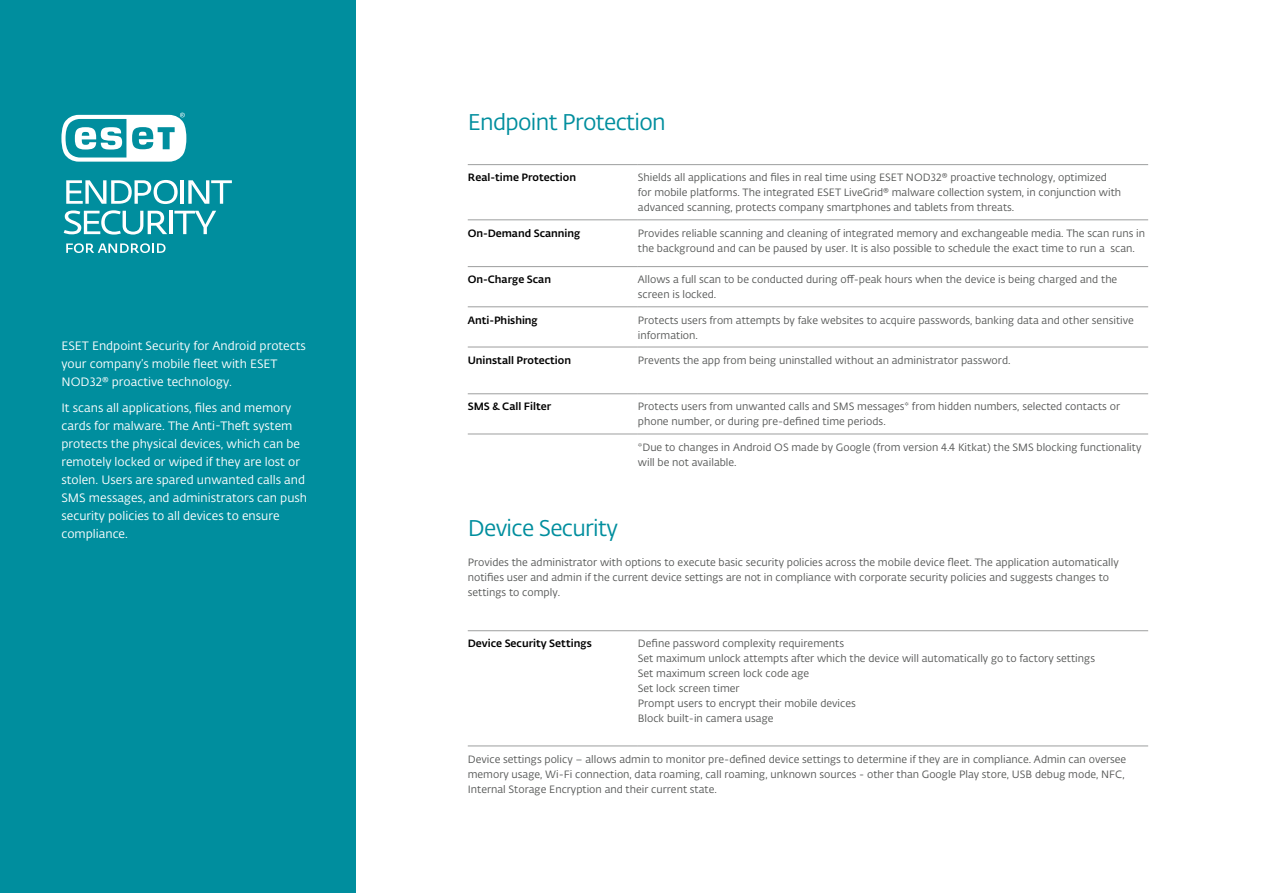
<style>
.page{position:relative;width:1263px;height:893px;background:#fff}
.page>*{position:absolute;margin:0;border:0;box-sizing:border-box;transform-origin:0 0}
.t1{font:22.5px "Fedra Sans Alt Pro Book LF";letter-spacing:-.03em;color:#008e9e}
.t2{font:12px/18px "Fedra Sans Alt Pro Book LF";color:#fff}
.t3{font:10.5px/15px "Fedra Sans Alt Pro Book LF";color:#555756}
.t4{font:10.5px "Fedra Sans Alt Pro Med LF";color:#000}
</style>
<div class="page">
<div style="left:0;top:0;width:355px;height:893px;background:#008e9e"></div>
<hr style="left:468px;top:164px;width:170px;height:1px;background:#9d9e9e">
<hr style="left:638px;top:164px;width:510px;height:1px;background:#9d9e9e">
<hr style="left:468px;top:219px;width:170px;height:1px;background:#9d9e9e">
<hr style="left:638px;top:219px;width:510px;height:1px;background:#9d9e9e">
<hr style="left:468px;top:266px;width:170px;height:1px;background:#9d9e9e">
<hr style="left:638px;top:266px;width:510px;height:1px;background:#9d9e9e">
<hr style="left:468px;top:347px;width:170px;height:1px;background:#9d9e9e">
<hr style="left:638px;top:347px;width:510px;height:1px;background:#9d9e9e">
<hr style="left:468px;top:393px;width:170px;height:1px;background:#9d9e9e">
<hr style="left:638px;top:393px;width:510px;height:1px;background:#9d9e9e">
<hr style="left:468px;top:434px;width:170px;height:1px;background:#9d9e9e">
<hr style="left:638px;top:434px;width:510px;height:1px;background:#9d9e9e">
<hr style="left:468px;top:306px;width:170px;height:1px;background:#9d9e9e">
<hr style="left:638px;top:306px;width:510px;height:1px;background:#9d9e9e">
<svg style="left:66px;top:180px;width:112px;height:24px"></svg>
<hr style="left:181px;top:180px;width:3px;height:24px;background:#fff">
<svg style="left:188px;top:180px;width:44px;height:24px"></svg>
<svg style="left:64px;top:210px;width:103px;height:25px"></svg>
<hr style="left:169px;top:211px;width:4px;height:23px;background:#fff">
<svg style="left:174px;top:211px;width:42px;height:23px"></svg>
<svg style="left:61px;top:113px;width:125px;height:49px"></svg>
<svg style="left:66px;top:243px;width:100px;height:10px"></svg>
<hr style="left:468px;top:746px;width:170px;height:1px;background:#9d9e9e">
<hr style="left:638px;top:746px;width:510px;height:1px;background:#9d9e9e">
<hr style="left:468px;top:630px;width:170px;height:1px;background:#9d9e9e">
<hr style="left:638px;top:630px;width:510px;height:1px;background:#9d9e9e">
<p class="t2" style="left:61px;top:336px;width:246px">ESET Endpoint Security for Android protects your company’s mobile fleet with ESET<br>NOD32® proactive technology.</p>
<p class="t2" style="left:61px;top:398px;width:247px">It scans all applications, files and memory cards for malware. The Anti-Theft system protects the physical devices, which can be remotely locked or wiped if they are lost or stolen. Users are spared unwanted calls and SMS messages, and administrators can push security policies to all devices to ensure compliance.</p>
<p class="t1" style="left:468px;top:107px;width:200px">Endpoint Protection</p>
<p class="t4" style="left:468px;top:170px;width:110px">Real-time Protection</p>
<p class="t3" style="left:638px;top:170px;width:485px">Shields all applications and files in real time using ESET NOD32® proactive technology, optimized for mobile platforms. The integrated ESET LiveGrid® malware collection system, in conjunction with advanced scanning, protects company smartphones and tablets from threats.</p>
<p class="t4" style="left:468px;top:225px;width:114px">On-Demand Scanning</p>
<p class="t3" style="left:638px;top:225px;width:509px">Provides reliable scanning and cleaning of integrated memory and exchangeable media. The scan runs in the background and can be paused by user. It is also possible to schedule the exact time to run a scan.</p>
<p class="t4" style="left:468px;top:272px;width:85px">On-Charge Scan</p>
<p class="t3" style="left:638px;top:272px;width:481px">Allows a full scan to be conducted during off-peak hours when the device is being charged and the screen is locked.</p>
<p class="t4" style="left:468px;top:312px;width:72px">Anti-Phishing</p>
<p class="t3" style="left:638px;top:312px;width:498px">Protects users from attempts by fake websites to acquire passwords, banking data and other sensitive information.</p>
<p class="t4" style="left:468px;top:352px;width:105px">Uninstall Protection</p>
<p class="t3" style="left:638px;top:352px;width:374px">Prevents the app from being uninstalled without an administrator password.</p>
<p class="t4" style="left:468px;top:399px;width:85px">SMS &amp; Call Filter</p>
<p class="t3" style="left:638px;top:399px;width:484px">Protects users from unwanted calls and SMS messages* from hidden numbers, selected contacts or phone number, or during pre-defined time periods.</p>
<p class="t3" style="left:638px;top:439px;width:505px">*Due to changes in Android OS made by Google (from version 4.4 Kitkat) the SMS blocking functionality will be not available.</p>
<p class="t1" style="left:468px;top:513px;width:152px">Device Security</p>
<p class="t3" style="left:468px;top:555px;width:652px">Provides the administrator with options to execute basic security policies across the mobile device fleet. The application automatically notifies user and admin if the current device settings are not in compliance with corporate security policies and suggests changes to settings to comply.</p>
<p class="t4" style="left:468px;top:636px;width:125px">Device Security Settings</p>
<p class="t3" style="left:638px;top:636px;width:208px">Define password complexity requirements</p>
<p class="t3" style="left:638px;top:651px;width:459px">Set maximum unlock attempts after which the device will automatically go to factory settings</p>
<p class="t3" style="left:638px;top:666px;width:173px">Set maximum screen lock code age</p>
<p class="t3" style="left:638px;top:681px;width:103px">Set lock screen timer</p>
<p class="t3" style="left:638px;top:696px;width:219px">Prompt users to encrypt their mobile devices</p>
<p class="t3" style="left:638px;top:711px;width:137px">Block built-in camera usage</p>
<p class="t3" style="left:468px;top:751px;width:660px">Device settings policy – allows admin to monitor pre-defined device settings to determine if they are in compliance. Admin can oversee memory usage, Wi-Fi connection, data roaming, call roaming, unknown sources - other than Google Play store, USB debug mode, NFC,<br>Internal Storage Encryption and their current state.</p>
</div>
